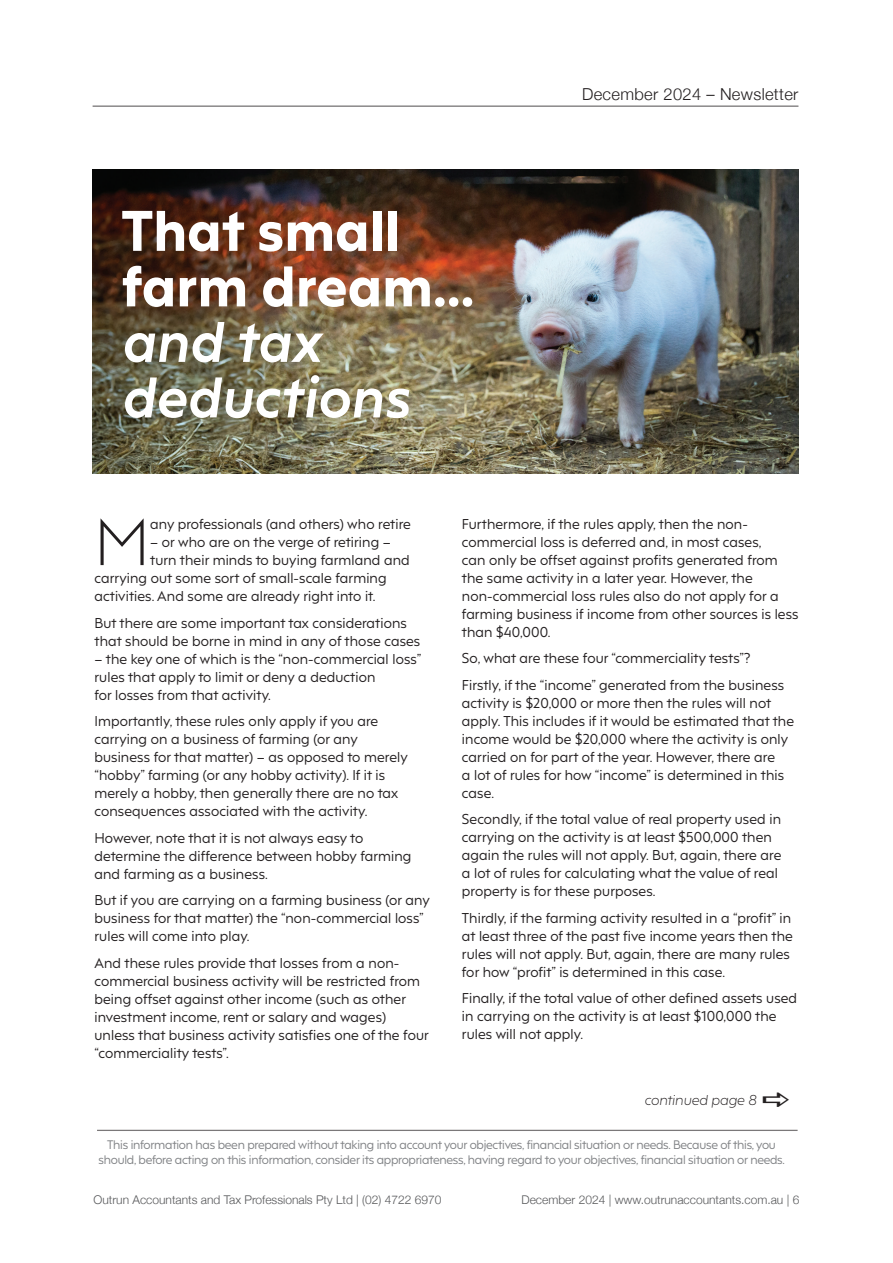
<style>
.page{position:relative;width:893px;height:1263px;background:#fff}
.page>*{position:absolute;margin:0;border:0;box-sizing:border-box;transform-origin:0 0}
.t1{font:300 62.1px "F37 Hooj";color:#231f20}
.t2{font:800 54px/55.5px "F37 Hooj";letter-spacing:.01em;color:#fff}
.t3{font:italic 700 54px/55.5px "F37 Hooj";letter-spacing:.01em;color:#fff}
.t4{font:300 16.5px "Helvetica Neue";letter-spacing:.02em;color:#231f20}
.t5{font:13.5px/18px "F37 Hooj";letter-spacing:.01em;color:#231f20}
.t6{font:italic 300 13.5px "F37 Hooj";letter-spacing:.01em;color:#231f20}
.t7{font:300 12px "Helvetica Neue";color:#57585a}
.t8{font:11.7px/15px "F37 Hooj";letter-spacing:-.02em;color:#808285;text-align:center}
</style>
<div class="page">
<hr style="left:93px;top:106px;width:705px;height:1px;background:#231f20">
<img style="left:93px;top:169px;width:705px;height:304px">
<hr style="left:97px;top:1130px;width:701px;height:1px;background:#231f20">
<h2 class="t2" style="left:121px;top:197px;width:354px">That small farm dream...</h2>
<h2 class="t3" style="left:121px;top:309px;width:289px">and tax deductions</h2>
<p class="t4" style="left:582px;top:81px;width:218px">December 2024 – Newsletter</p>
<h1 class="t1" style="left:94px;top:490px;width:57px">M</h1>
<p class="t5" style="left:150px;top:514px;width:262px">any professionals (and others) who retire</p>
<p class="t5" style="left:150px;top:532px;width:242px">– or who are on the verge of retiring –</p>
<p class="t5" style="left:150px;top:550px;width:261px">turn their minds to buying farmland and</p>
<p class="t5" style="left:94px;top:568px;width:294px">carrying out some sort of small-scale farming</p>
<p class="t5" style="left:94px;top:586px;width:283px">activities. And some are already right into it.</p>
<p class="t5" style="left:94px;top:612px;width:327px">But there are some important tax considerations that should be borne in mind in any of those cases</p>
<p class="t5" style="left:94px;top:648px;width:328px">– the key one of which is the “non-commercial loss” rules that apply to limit or deny a deduction<br>for losses from that activity.</p>
<p class="t5" style="left:94px;top:711px;width:315px">Importantly, these rules only apply if you are carrying on a business of farming (or any business for that matter) – as opposed to merely “hobby” farming (or any hobby activity). If it is merely a hobby, then generally there are no tax consequences associated with the activity.</p>
<p class="t5" style="left:94px;top:827px;width:318px">However, note that it is not always easy to determine the difference between hobby farming and farming as a business.</p>
<p class="t5" style="left:94px;top:889px;width:337px">But if you are carrying on a farming business (or any business for that matter) the “non-commercial loss” rules will come into play.</p>
<p class="t5" style="left:94px;top:952px;width:336px">And these rules provide that losses from a non&shy;commercial business activity will be restricted from being offset against other income (such as other investment income, rent or salary and wages) unless that business activity satisfies one of the four “commerciality tests”.</p>
<p class="t5" style="left:462px;top:513px;width:338px">Furthermore, if the rules apply, then the non&shy;commercial loss is deferred and, in most cases,<br>can only be offset against profits generated from the same activity in a later year. However, the non-commercial loss rules also do not apply for a farming business if income from other sources is less than $40,000.</p>
<p class="t5" style="left:462px;top:644px;width:324px;line-height:26.5px">So, what are these four “commerciality tests”?<br>Firstly, if the “income” generated from the business</p>
<p class="t5" style="left:462px;top:692px;width:334px">activity is $20,000 or more then the rules will not apply. This includes if it would be estimated that the income would be $20,000 where the activity is only carried on for part of the year. However, there are<br>a lot of rules for how “income” is determined in this case.</p>
<p class="t5" style="left:462px;top:809px;width:321px">Secondly, if the total value of real property used in carrying on the activity is at least $500,000 then again the rules will not apply. But, again, there are a lot of rules for calculating what the value of real property is for these purposes.</p>
<p class="t5" style="left:462px;top:907px;width:332px">Thirdly, if the farming activity resulted in a “profit” in at least three of the past five income years then the rules will not apply. But, again, there are many rules for how “profit” is determined in this case.</p>
<p class="t5" style="left:462px;top:988px;width:337px">Finally, if the total value of other defined assets used in carrying on the activity is at least $100,000 the rules will not apply.</p>
<p class="t6" style="left:644px;top:1089px;width:114px">continued page 8</p>
<p class="t8" style="left:99px;top:1136px;width:688px">This information has been prepared without taking into account your objectives, financial situation or needs. Because of this, you should, before acting on this information, consider its appropriateness, having regard to your objectives, financial situation or needs.</p>
<p class="t7" style="left:94px;top:1190px;width:349px">Outrun Accountants and Tax Professionals Pty Ltd | (02) 4722 6970</p>
<p class="t7" style="left:521px;top:1190px;width:279px">December 2024 | www.outrunaccountants.com.au | 6</p>
</div>
